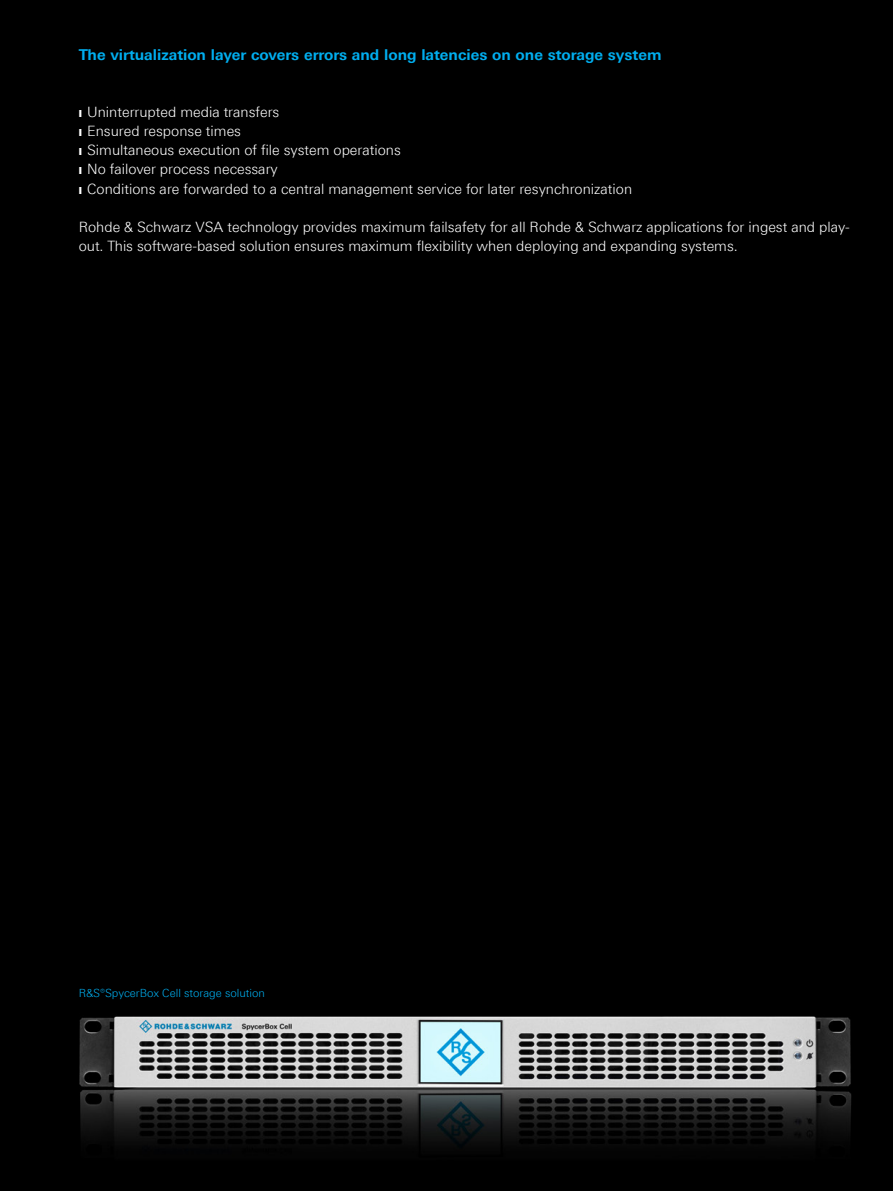
<style>
.page{position:relative;width:893px;height:1191px;background:#fff}
.page>*{position:absolute;margin:0;border:0;box-sizing:border-box;transform-origin:0 0}
.t1{font:700 15px "Linotype Univers 630";color:#00aeef}
.t2{font:300 14.25px/19.2px "Linotype Univers 330";color:#fff}
.t3{font:300 11.25px "Linotype Univers 330";color:#00aeef}
</style>
<div class="page">
<img style="left:0;top:0;width:893px;height:1191px">
<p class="t1" style="left:79px;top:45px;width:584px">The virtualization layer covers errors and long latencies on one storage system</p>
<p class="t2" style="left:79px;top:102px;width:555px">❙ Uninterrupted media transfers<br>❙ Ensured response times<br>❙ Simultaneous execution of file system operations<br>❙ No failover process necessary<br>❙ Conditions are forwarded to a central management service for later resynchronization</p>
<p class="t2" style="left:79px;top:217px;width:773px">Rohde &amp; Schwarz VSA technology provides maximum failsafety for all Rohde &amp; Schwarz applications for ingest and play&shy;out. This software-based solution ensures maximum flexibility when deploying and expanding systems.</p>
<p class="t3" style="left:79px;top:986px;width:188px">¸SpycerBox Cell storage solution</p>
</div>
